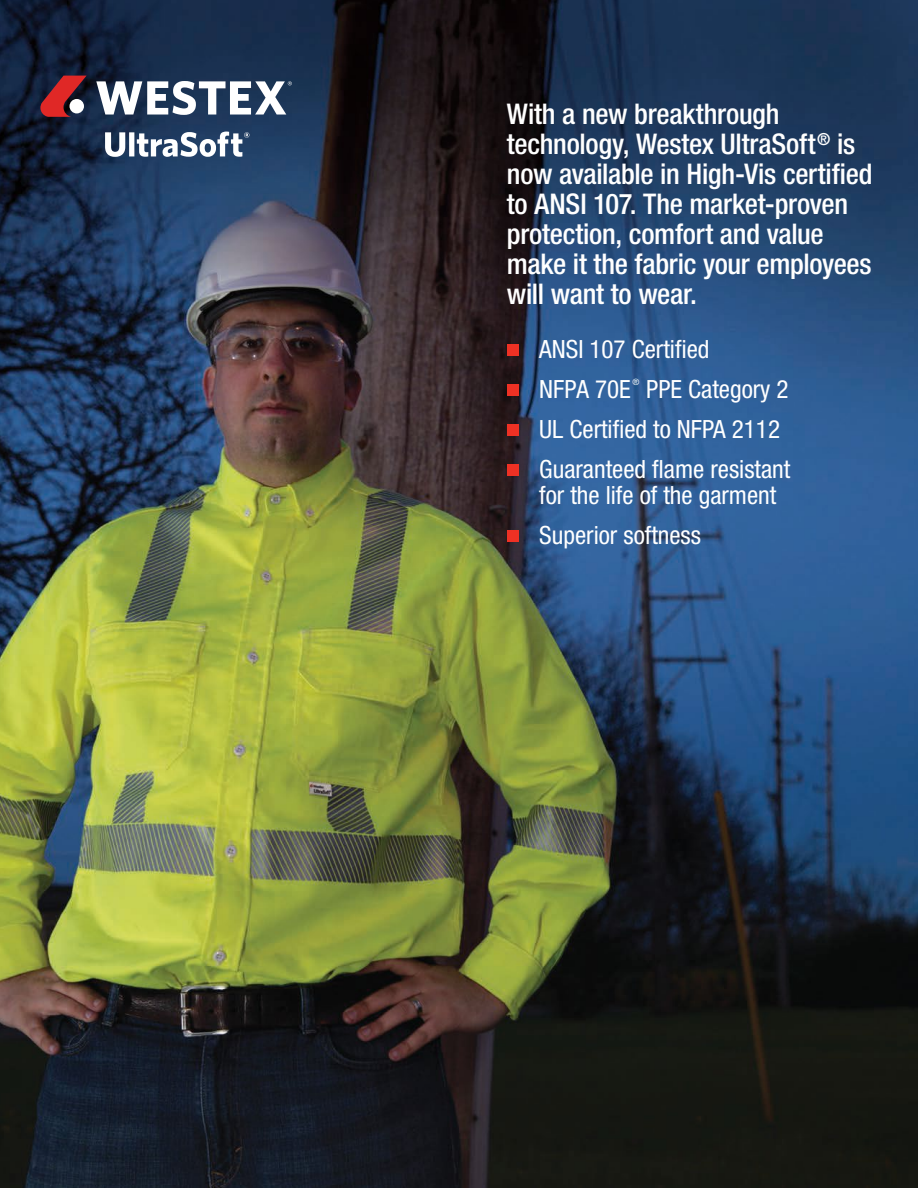
<style>
.page{position:relative;width:918px;height:1188px;background:#fff}
.page>*{position:absolute;margin:0;border:0;box-sizing:border-box;transform-origin:0 0}
.t1{font:500 condensed 28.5px/30px "Helvetica Neue";letter-spacing:-.01em;color:#fff}
.t2{font:condensed 25.2px/39.9px "Helvetica Neue";color:#fff}
.t3{font:condensed 8.7px "Helvetica Neue";color:#fff}
</style>
<div class="page">
<img style="left:0;top:0;width:918px;height:1188px">
<div style="left:507px;top:344px;width:11px;height:11px;background:#ee3124"></div>
<div style="left:507px;top:384px;width:11px;height:11px;background:#ee3124"></div>
<div style="left:507px;top:424px;width:11px;height:11px;background:#ee3124"></div>
<div style="left:507px;top:464px;width:11px;height:11px;background:#ee3124"></div>
<div style="left:507px;top:531px;width:11px;height:11px;background:#ee3124"></div>
<svg style="left:40px;top:76px;width:47px;height:41px;background:#7e222b"></svg>
<div style="left:70px;top:99px;width:14px;height:14px;background:#fff;border-radius:50%"></div>
<svg style="left:96px;top:81px;width:196px;height:34px"></svg>
<svg style="left:105px;top:132px;width:20px;height:25px"></svg>
<div style="left:129px;top:132px;width:5px;height:24px;background:#fff"></div>
<svg style="left:137px;top:132px;width:112px;height:25px"></svg>
<p class="t1" style="left:507px;top:99px;width:367px">With a new breakthrough technology, Westex UltraSoft<sup>®</sup> is now available in High-Vis certified to ANSI 107. The market-proven protection, comfort and value make it the fabric your employees will want to wear.</p>
<p class="t2" style="left:539px;top:329px;width:172px">ANSI 107 Certified<br>NFPA 70E</p>
<p class="t3" style="left:633px;top:377px;width:8px">®</p>
<p class="t2" style="left:539px;top:369px;width:253px;text-indent:107px">PPE Category 2<br>UL Certified to NFPA 2112<br>Guaranteed flame resistant</p>
<p class="t2" style="left:539px;top:475px;width:239px">for the life of the garment<br>Superior softness</p>
</div>
